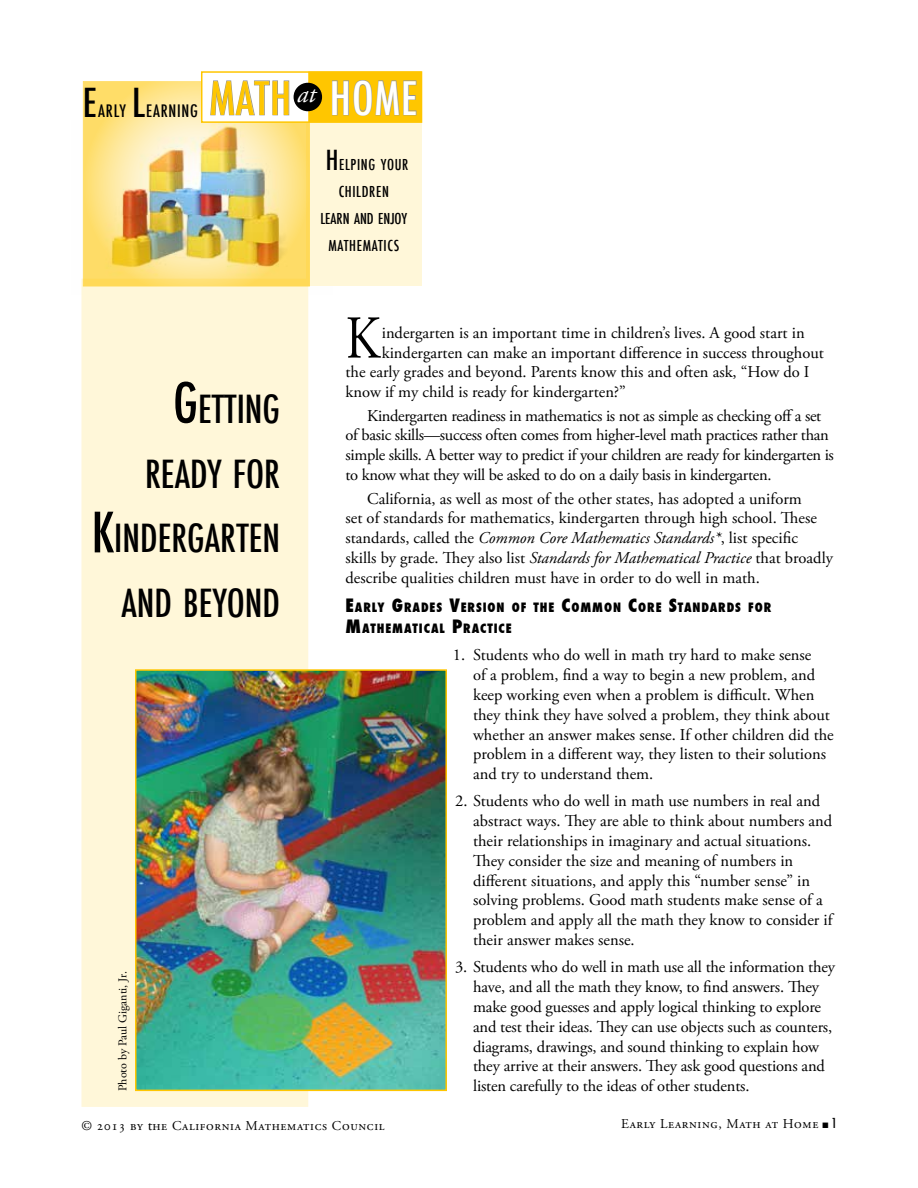
<style>
.page{position:relative;width:918px;height:1188px;background:#fff}
.page>*{position:absolute;margin:0;border:0;box-sizing:border-box;transform-origin:0 0}
.t1{font:60.75px "Adobe Garamond Pro";color:#000;scale:.83 1}
.t2{font:500 condensed 45px "Futura";letter-spacing:.02em;color:#ffc600}
.t3{font:500 condensed 39px "Futura";color:#000}
.t4{font:500 condensed 37.8px/64.8px "Futura";color:#000;text-align:right}
.t5{font:italic 25.5px "Adobe Garamond Pro";color:#fff}
.t6{font:500 condensed 16.8px "Futura";letter-spacing:.045em;color:#000}
.t7{font:16.5px/20px "Adobe Garamond Pro";letter-spacing:-.005em;color:#000}
.t8{font:500 condensed 14.7px/27px "Futura";letter-spacing:.045em;color:#000;text-align:center}
.t9{font:13.5px "Adobe Garamond Pro";letter-spacing:.05em;color:#000}
.t10{font:800 condensed 12.6px/21.8px "Futura";letter-spacing:.07em;color:#000}
.t11{font:12px "Adobe Garamond Pro";color:#000}
.s1{color:#fff}
.s2{font-size:27px}
.s3{font-size:54px}
.s4{font-style:italic}
.s5{font-size:18px}
.s6{font-size:15px}
.s7{font-family:"Futura";font-weight:500;font-stretch:condensed}
</style>
<div class="page">
<div style="left:81px;top:279px;width:227px;height:828px;background:#fff7d9;border:2px solid #fff7d9"></div>
<div style="left:307px;top:123px;width:115px;height:163px;background:#fff7d9"></div>
<img style="left:83px;top:81px;width:227px;height:205px">
<div style="left:201px;top:71px;width:221px;height:52px;background:#fff;border:2px solid #ffc600"></div>
<div style="left:308px;top:72px;width:114px;height:50px;background:#ffc600"></div>
<svg style="left:210px;top:80px;width:80px;height:36px"></svg>
<svg style="left:332px;top:80px;width:85px;height:36px"></svg>
<div style="left:294px;top:84px;width:27px;height:27px;background:#000;border-radius:50%"></div>
<div style="left:294px;top:83px;width:28px;height:28px;border:2px solid #000;border-radius:50%"></div>
<img style="left:138px;top:672px;width:306px;height:416px">
<div style="left:135px;top:669px;width:312px;height:422px;border:2px solid #ffc600"></div>
<h3 class="t3" style="left:83px;top:78px;width:16px">E</h3>
<p class="t6" style="left:98px;top:100px;width:29px">ARLY</p>
<h3 class="t3" style="left:132px;top:78px;width:12px">L</h3>
<p class="t6" style="left:146px;top:100px;width:53px">EARNING</p>
<h2 class="t2" style="left:209px;top:69px;width:210px">MATH <span class="s1">HOME</span></h2>
<h3 class="t5" style="left:297px;top:79px;width:20px">at</h3>
<p class="t8" style="left:320px;top:151px;width:89px"><span class="s2">H</span>ELPING YOUR<br>CHILDREN<br>LEARN AND ENJOY<br>MATHEMATICS</p>
<h3 class="t4" style="left:92px;top:377px;width:190px"><span class="s3">G</span>ETTING<br>READY FOR<br><span class="s3">K</span>INDERGARTEN<br>AND BEYOND</h3>
<p class="t11" style="left:116px;top:1091px;width:121px;rotate:-90deg">Photo by Paul Giganti, Jr.</p>
<h1 class="t1" style="left:346px;top:302px;width:43px">K</h1>
<p class="t7" style="left:382px;top:323px;width:424px">indergarten is an important time in children’s lives. A good start in</p>
<p class="t7" style="left:382px;top:343px;width:444px">kindergarten can make an important difference in success throughout</p>
<p class="t7" style="left:346px;top:363px;width:465px">the early grades and beyond. Parents know this and often ask, “How do I</p>
<p class="t7" style="left:346px;top:383px;width:282px">know if my child is ready for kindergarten?”</p>
<p class="t7" style="left:346px;top:406px;width:490px;text-indent:22px">Kindergarten readiness in mathematics is not as simple as checking off a set of basic skills—success often comes from higher-level math practices rather than simple skills. A better way to predict if your children are ready for kindergarten is to know what they will be asked to do on a daily basis in kindergarten.</p>
<p class="t7" style="left:346px;top:489px;width:489px;text-indent:22px">California, as well as most of the other states, has adopted a uniform<br>set of standards for mathematics, kindergarten through high school. These standards, called the <span class="s4">Common Core Mathematics Standards*</span>, list specific skills by grade. They also list <span class="s4">Standards for Mathematical Practice</span> that broadly describe qualities children must have in order to do well in math.</p>
<p class="t10" style="left:346px;top:596px;width:427px"><span class="s5">E</span>ARLY <span class="s5">G</span>RADES <span class="s5">V</span>ERSION OF THE <span class="s5">C</span>OMMON <span class="s5">C</span>ORE <span class="s5">S</span>TANDARDS FOR<br><span class="s5">M</span>ATHEMATICAL <span class="s5">P</span>RACTICE</p>
<p class="t7" style="left:473px;top:645px;width:362px;text-indent:-20px">1. Students who do well in math try hard to make sense<br>of a problem, find a way to begin a new problem, and keep working even when a problem is difficult. When they think they have solved a problem, they think about whether an answer makes sense. If other children did the problem in a different way, they listen to their solutions and try to understand them.</p>
<p class="t7" style="left:473px;top:791px;width:363px;text-indent:-18px">2. Students who do well in math use numbers in real and abstract ways. They are able to think about numbers and their relationships in imaginary and actual situations.<br>They consider the size and meaning of numbers in different situations, and apply this “number sense” in solving problems. Good math students make sense of a problem and apply all the math they know to consider if their answer makes sense.</p>
<p class="t7" style="left:473px;top:957px;width:363px;text-indent:-18px">3. Students who do well in math use all the information they have, and all the math they know, to find answers. They make good guesses and apply logical thinking to explore and test their ideas. They can use objects such as counters, diagrams, drawings, and sound thinking to explain how they arrive at their answers. They ask good questions and listen carefully to the ideas of other students.</p>
<p class="t9" style="left:81px;top:1118px;width:305px">© 2013 by <span class="s6">t</span>he California Mathematics Council</p>
<p class="t9" style="left:621px;top:1115px;width:217px">Early Learning, Math at Home ■ <span class="s7">1</span></p>
</div>
